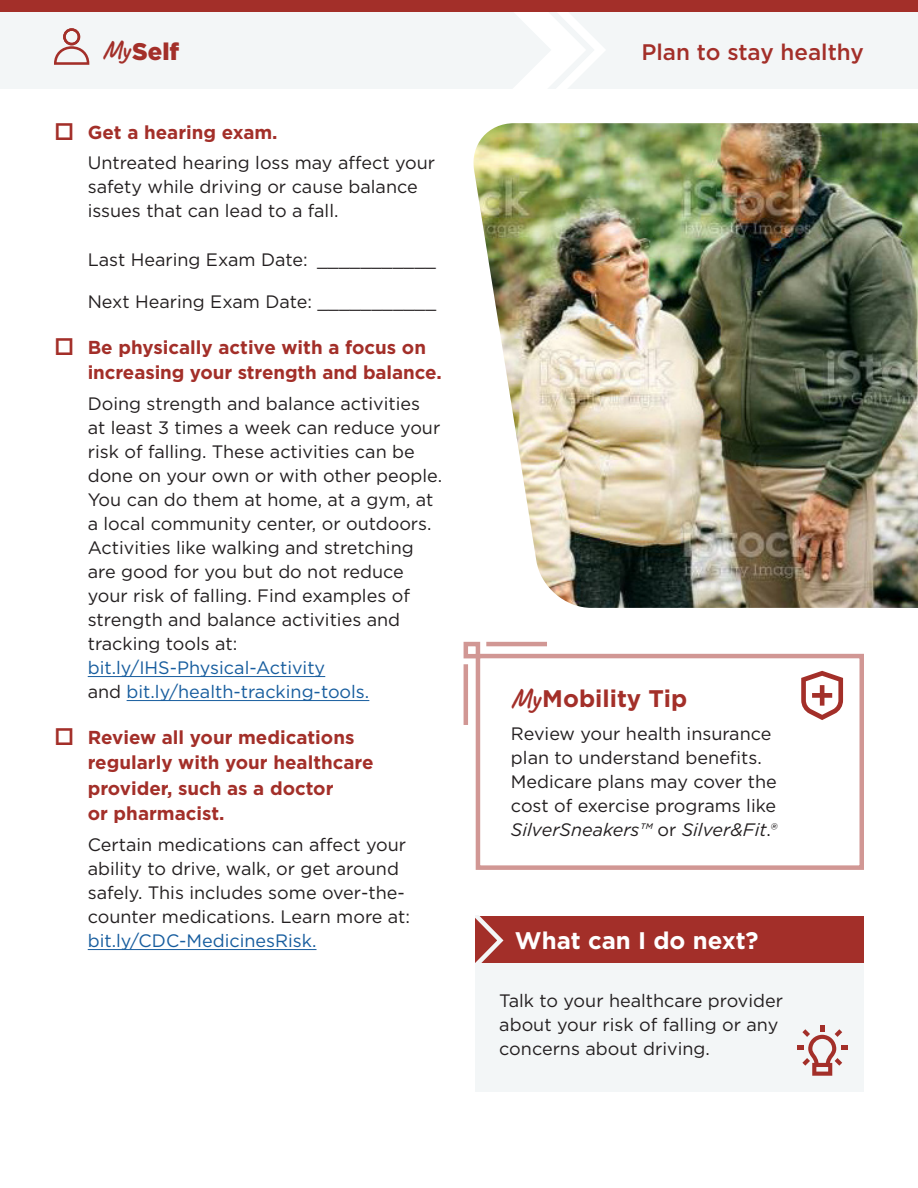
<style>
.page{position:relative;width:918px;height:1188px;background:#fff}
.page>*{position:absolute;margin:0;border:0;box-sizing:border-box;transform-origin:0 0}
.My_Mobility_tip_teal{font:700 24px "Gotham HTF";color:#fff}
.My_Mobility_tip_dark{font:700 24px "Gotham HTF";color:#a32f29}
.t1{font:900 24px "Gotham HTF";color:#a32f29}
.t2{font:500 22.5px "Gotham";color:#a32f29}
.t3{font:700 18.75px/25.5px "Gotham HTF";color:#a32f29}
.exam_date{font:18px/24px "Gotham";color:#231f20}
.Main_copy{font:18px/24px "Gotham";color:#231f20}
.s1{font-family:"Caveat";font-weight:700;font-size:25.5px}
.s2{font-family:"Europa";font-size:24px}
.s3{color:#175d9e}
.s4{font-family:"Caveat";font-size:27px}
.s5{font-style:italic}
</style>
<div class="page">
<div style="left:0;top:0;width:918px;height:89px;background:#f3f6f7"></div>
<svg style="left:510px;top:11px;width:96px;height:78px"></svg>
<div style="left:476px;top:654px;width:388px;height:216px;border:4px solid #d19794"></div>
<div style="left:464px;top:642px;width:16px;height:16px;border:4px solid #d19794"></div>
<hr style="left:486px;top:642px;width:61px;height:4px;background:#d19794">
<hr style="left:464px;top:664px;width:4px;height:61px;background:#d19794">
<hr style="left:88px;top:676px;width:237px;height:1px;background:#175d9e">
<hr style="left:127px;top:700px;width:242px;height:1px;background:#175d9e">
<hr style="left:88px;top:949px;width:229px;height:1px;background:#175d9e">
<div style="left:476px;top:916px;width:388px;height:47px;background:#a32f29"></div>
<div style="left:476px;top:963px;width:388px;height:128px;background:#f3f6f7"></div>
<svg style="left:797px;top:1025px;width:51px;height:51px"></svg>
<svg style="left:54px;top:28px;width:35px;height:37px"></svg>
<div style="left:0;top:0;width:918px;height:11px;background:#a32f29"></div>
<svg style="left:801px;top:671px;width:42px;height:49px"></svg>
<img style="left:473px;top:123px;width:445px;height:485px">
<p class="t1" style="left:103px;top:37px;width:78px"><span class="s1">My</span>Self</p>
<p class="t3" style="left:54px;top:119px;width:225px"><span class="s2">☐</span> Get a hearing exam.</p>
<p class="exam_date" style="left:88px;top:151px;width:349px">Untreated hearing loss may affect your safety while driving or cause balance issues that can lead to a fall.</p>
<p class="exam_date" style="left:88px;top:247px;width:350px">Last Hearing Exam Date: ___________</p>
<p class="exam_date" style="left:88px;top:289px;width:350px">Next Hearing Exam Date: ___________</p>
<p class="t3" style="left:88px;top:334px;width:355px;text-indent:-34px"><span class="s2">☐</span> Be physically active with a focus on increasing your strength and balance.</p>
<p class="exam_date" style="left:88px;top:391px;width:356px">Doing strength and balance activities at least 3 times a week can reduce your risk of falling. These activities can be done on your own or with other people.<br>You can do them at home, at a gym, at a local community center, or outdoors.<br>Activities like walking and stretching are good for you but do not reduce your risk of falling. Find examples of strength and balance activities and tracking tools at: <span class="s3">bit.ly/IHS-Physical-Activity<br></span>and <span class="s3">bit.ly/health-tracking-tools.</span></p>
<p class="t3" style="left:88px;top:724px;width:287px;text-indent:-34px"><span class="s2">☐</span> Review all your medications regularly with your healthcare provider, such as a doctor<br>or pharmacist.</p>
<p class="exam_date" style="left:88px;top:832px;width:324px">Certain medications can affect your ability to drive, walk, or get around safely. This includes some over-the&shy;counter medications. Learn more at: <span class="s3">bit.ly/CDC-MedicinesRisk.</span></p>
<p class="t2" style="left:642px;top:37px;width:224px">Plan to stay healthy</p>
<p class="My_Mobility_tip_dark" style="left:511px;top:685px;width:178px"><span class="s4">My</span>Mobility Tip</p>
<p class="Main_copy" style="left:511px;top:721px;width:267px">Review your health insurance plan to understand benefits.<br>Medicare plans may cover the cost of exercise programs like<br><span class="s5">SilverSneakers™</span> or <span class="s5">Silver&amp;Fit</span>.<span class="s5">®</span></p>
<p class="My_Mobility_tip_teal" style="left:515px;top:926px;width:245px">What can I do next?</p>
<p class="Main_copy" style="left:499px;top:988px;width:285px">Talk to your healthcare provider about your risk of falling or any concerns about driving.</p>
</div>
